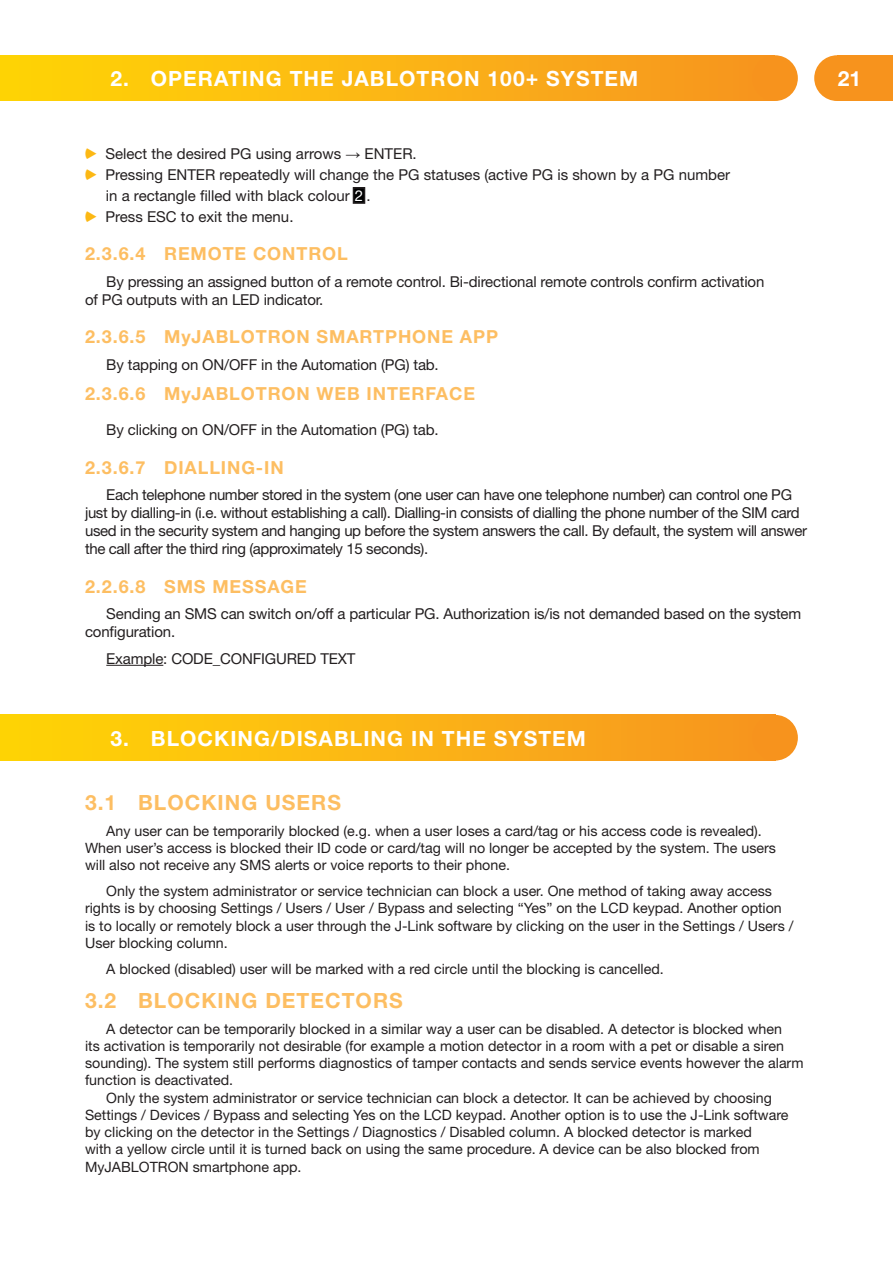
<style>
.page{position:relative;width:893px;height:1263px;background:#fff}
.page>*{position:absolute;margin:0;border:0;box-sizing:border-box;transform-origin:0 0}
.zakladni_pismo{font:700 21px "Helvetica Neue CE";letter-spacing:.05em;color:#fff}
.Normální{font:700 21px "Helvetica Neue LT Pro";letter-spacing:.05em;color:#fdbe62}
.zakladni_pismo-2{font:700 18px "Helvetica Neue LT Pro";letter-spacing:.05em;color:#fdbe62}
.zakladni_pismo-3{font:15px/18px "Helvetica Neue LT Pro";letter-spacing:-.01em;color:#231f20}
.zakladni_pismo-4{font:15px "Helvetica Neue LT Pro";color:#fff}
.Normální-2{font:14.25px/17.2px "Helvetica Neue LT Pro";color:#231f20}
.s1{font-family:"Jablosip";color:#fcb814}
.s2{font-family:"Arial Narrow"}
</style>
<div class="page">
<div style="left:837px;top:55px;width:56px;height:46px;background:#f7931d"></div>
<div style="left:814px;top:55px;width:46px;height:46px;background:#f7931d;border-radius:50%"></div>
<div style="left:0;top:55px;width:775px;height:46px;background:linear-gradient(to right,#ffd606,#f79421)"></div>
<div style="left:752px;top:55px;width:46px;height:46px;background:#f7931d;border-radius:50%"></div>
<hr style="left:106px;top:665px;width:57px;height:1px;background:#231f20">
<div style="left:0;top:715px;width:775px;height:46px;background:linear-gradient(to right,#ffd606,#f79421)"></div>
<div style="left:752px;top:715px;width:46px;height:46px;background:#f7931d;border-radius:50%"></div>
<div style="left:353px;top:188px;width:11px;height:15px;background:#000"></div>
<div style="left:353px;top:187px;width:12px;height:17px;border:2px solid #231f20"></div>
<p class="zakladni_pismo" style="left:111px;top:66px;width:529px">2. OPERATING THE JABLOTRON 100+ SYSTEM</p>
<p class="zakladni_pismo-3" style="left:85px;top:144px;width:333px"><span class="s1">A</span> Select the desired PG using arrows <span class="s2">→</span> ENTER.</p>
<p class="zakladni_pismo-3" style="left:106px;top:163px;width:626px;line-height:21px;text-indent:-21px"><span class="s1">A</span> Pressing ENTER repeatedly will change the PG statuses (active PG is shown by a PG number in a rectangle filled with black colour .</p>
<p class="zakladni_pismo-3" style="left:85px;top:207px;width:210px"><span class="s1">A</span> Press ESC to exit the menu.</p>
<p class="zakladni_pismo-2" style="left:85px;top:242px;width:264px">2.3.6.4 REMOTE CONTROL</p>
<p class="zakladni_pismo-3" style="left:85px;top:272px;width:681px;text-indent:21px">By pressing an assigned button of a remote control. Bi-directional remote controls confirm activation of PG outputs with an LED indicator.</p>
<p class="zakladni_pismo-2" style="left:85px;top:326px;width:414px">2.3.6.5 MyJABLOTRON SMARTPHONE APP</p>
<p class="zakladni_pismo-3" style="left:106px;top:355px;width:334px">By tapping on ON/OFF in the Automation (PG) tab.</p>
<p class="zakladni_pismo-2" style="left:85px;top:382px;width:392px">2.3.6.6 MyJABLOTRON WEB INTERFACE</p>
<p class="zakladni_pismo-3" style="left:106px;top:420px;width:334px">By clicking on ON/OFF in the Automation (PG) tab.</p>
<p class="zakladni_pismo-2" style="left:85px;top:456px;width:200px">2.3.6.7 DIALLING-IN</p>
<p class="zakladni_pismo-3" style="left:85px;top:485px;width:724px;text-indent:21px">Each telephone number stored in the system (one user can have one telephone number) can control one PG just by dialling-in (i.e. without establishing a call). Dialling-in consists of dialling the phone number of the SIM card used in the security system and hanging up before the system answers the call. By default, the system will answer the call after the third ring (approximately 15 seconds).</p>
<p class="zakladni_pismo-2" style="left:85px;top:575px;width:223px">2.2.6.8 SMS MESSAGE</p>
<p class="zakladni_pismo-3" style="left:85px;top:605px;width:718px;text-indent:21px">Sending an SMS can switch on/off a particular PG. Authorization is/is not demanded based on the system configuration.</p>
<p class="zakladni_pismo-3" style="left:106px;top:649px;width:251px">Example: CODE_CONFIGURED TEXT</p>
<p class="zakladni_pismo-4" style="left:355px;top:186px;width:10px">2</p>
<p class="zakladni_pismo" style="left:111px;top:725px;width:477px">3. BLOCKING/DISABLING IN THE SYSTEM</p>
<p class="Normální" style="left:85px;top:789px;width:258px">3.1 BLOCKING USERS</p>
<p class="Normální-2" style="left:85px;top:822px;width:692px;text-indent:21px">Any user can be temporarily blocked (e.g. when a user loses a card/tag or his access code is revealed).<br>When user’s access is blocked their ID code or card/tag will no longer be accepted by the system. The users will also not receive any SMS alerts or voice reports to their phone.</p>
<p class="Normální-2" style="left:85px;top:882px;width:710px;text-indent:21px">Only the system administrator or service technician can block a user. One method of taking away access rights is by choosing Settings / Users / User / Bypass and selecting “Yes” on the LCD keypad. Another option is to locally or remotely block a user through the J-Link software by clicking on the user in the Settings / Users / User blocking column.</p>
<p class="Normální-2" style="left:106px;top:959px;width:559px">A blocked (disabled) user will be marked with a red circle until the blocking is cancelled.</p>
<p class="Normální" style="left:85px;top:987px;width:319px">3.2 BLOCKING DETECTORS</p>
<p class="Normální-2" style="left:85px;top:1019px;width:720px;text-indent:21px">A detector can be temporarily blocked in a similar way a user can be disabled. A detector is blocked when<br>its activation is temporarily not desirable (for example a motion detector in a room with a pet or disable a siren sounding). The system still performs diagnostics of tamper contacts and sends service events however the alarm function is deactivated.</p>
<p class="Normální-2" style="left:85px;top:1088px;width:705px;text-indent:21px">Only the system administrator or service technician can block a detector. It can be achieved by choosing Settings / Devices / Bypass and selecting Yes on the LCD keypad. Another option is to use the J-Link software by clicking on the detector in the Settings / Diagnostics / Disabled column. A blocked detector is marked<br>with a yellow circle until it is turned back on using the same procedure. A device can be also blocked from MyJABLOTRON smartphone app.</p>
<h1 class="zakladni_pismo" style="left:838px;top:66px;width:25px">21</h1>
</div>
